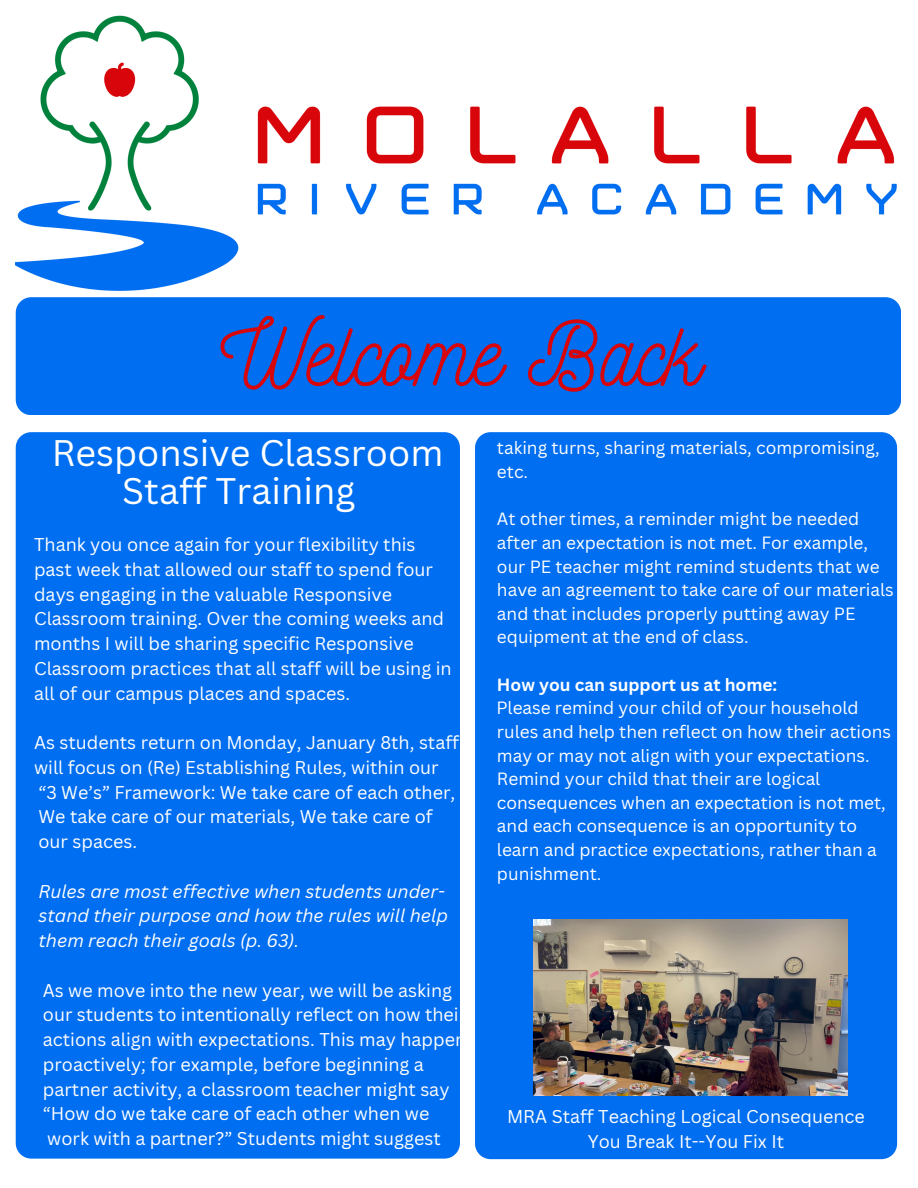
<style>
.page{position:relative;width:918px;height:1188px;background:#fff}
.page>*{position:absolute;margin:0;border:0;box-sizing:border-box;transform-origin:0 0}
.t1{font:90.3px "Nickainley";color:#d8050a}
.t2{font:36px "Canva Sans";color:#fff}
.t3{font:18px "Canva Sans";color:#fff}
.t4{font:italic 18px "Canva Sans";color:#fff}
.t5{font:18px "Canva Sans";color:#fefefe}
.t6{font:17.25px "Canva Sans";color:#fff}
.t7{font:700 17.25px "Canva Sans";color:#fff}
</style>
<div class="page">
<img style="left:16px;top:15px;width:881px;height:289px">
<div style="left:16px;top:297px;width:885px;height:118px;background:#006ef0;border-radius:16px"></div>
<div style="left:475px;top:432px;width:422px;height:727px;background:#006ef0;border-radius:16px"></div>
<div style="left:16px;top:432px;width:444px;height:727px;background:#006ef0;border-radius:16px"></div>
<img style="left:533px;top:919px;width:314px;height:177px">
<p class="t1" style="left:221px;top:296px;width:482px">Welcome Back</p>
<p class="t2" style="left:52px;top:427px;width:393px">Responsive Classroom</p>
<p class="t2" style="left:122px;top:465px;width:234px">Staff Training</p>
<p class="t3" style="left:34px;top:532px;width:383px">Thank you once again for your flexibility this</p>
<p class="t3" style="left:34px;top:557px;width:401px">past week that allowed our staff to spend four</p>
<p class="t3" style="left:34px;top:581px;width:360px">days engaging in the valuable Responsive</p>
<p class="t3" style="left:34px;top:606px;width:412px">Classroom training. Over the coming weeks and</p>
<p class="t3" style="left:34px;top:631px;width:381px">months I will be sharing specific Responsive</p>
<p class="t3" style="left:34px;top:656px;width:419px">Classroom practices that all staff will be using in</p>
<p class="t3" style="left:34px;top:680px;width:318px">all of our campus places and spaces.</p>
<p class="t3" style="left:34px;top:730px;width:427px">As students return on Monday, January 8th, staff</p>
<p class="t3" style="left:34px;top:755px;width:406px">will focus on (Re) Establishing Rules, within our</p>
<p class="t3" style="left:38px;top:779px;width:418px">“3 We’s” Framework: We take care of each other,</p>
<p class="t3" style="left:38px;top:804px;width:396px">We take care of our materials, We take care of</p>
<p class="t3" style="left:38px;top:829px;width:100px">our spaces.</p>
<p class="t4" style="left:38px;top:878px;width:408px">Rules are most effective when students under-</p>
<p class="t4" style="left:38px;top:903px;width:411px">stand their purpose and how the rules will help</p>
<p class="t4" style="left:38px;top:928px;width:262px">them reach their goals (p. 63).</p>
<p class="t3" style="left:43px;top:977px;width:411px">As we move into the new year, we will be asking</p>
<p class="t3" style="left:43px;top:1002px;width:425px">our students to intentionally reflect on how their</p>
<p class="t3" style="left:43px;top:1027px;width:425px">actions align with expectations. This may happen</p>
<p class="t3" style="left:43px;top:1052px;width:383px">proactively; for example, before beginning a</p>
<p class="t3" style="left:43px;top:1076px;width:408px">partner activity, a classroom teacher might say</p>
<p class="t3" style="left:43px;top:1101px;width:388px">“How do we take care of each other when we</p>
<p class="t3" style="left:47px;top:1126px;width:395px">work with a partner?” Students might suggest</p>
<p class="t6" style="left:497px;top:436px;width:384px">taking turns, sharing materials, compromising,</p>
<p class="t6" style="left:497px;top:460px;width:33px">etc.</p>
<p class="t6" style="left:497px;top:507px;width:364px">At other times, a reminder might be needed</p>
<p class="t6" style="left:497px;top:531px;width:372px">after an expectation is not met. For example,</p>
<p class="t6" style="left:497px;top:554px;width:384px">our PE teacher might remind students that we</p>
<p class="t6" style="left:497px;top:578px;width:398px">have an agreement to take care of our materials</p>
<p class="t6" style="left:497px;top:601px;width:360px">and that includes properly putting away PE</p>
<p class="t6" style="left:497px;top:625px;width:253px">equipment at the end of class.</p>
<p class="t7" style="left:497px;top:672px;width:282px">How you can support us at home:</p>
<p class="t6" style="left:496px;top:696px;width:364px">Please remind your child of your household</p>
<p class="t6" style="left:497px;top:720px;width:396px">rules and help then reflect on how their actions</p>
<p class="t6" style="left:497px;top:743px;width:374px">may or may not align with your expectations.</p>
<p class="t6" style="left:497px;top:767px;width:325px">Remind your child that their are logical</p>
<p class="t6" style="left:497px;top:790px;width:390px">consequences when an expectation is not met,</p>
<p class="t6" style="left:497px;top:814px;width:362px">and each consequence is an opportunity to</p>
<p class="t6" style="left:497px;top:838px;width:381px">learn and practice expectations, rather than a</p>
<p class="t6" style="left:497px;top:861px;width:106px">punishment.</p>
<p class="t5" style="left:507px;top:1104px;width:359px">MRA Staff Teaching Logical Consequence</p>
<p class="t5" style="left:588px;top:1129px;width:198px">You Break It--You Fix It</p>
</div>
